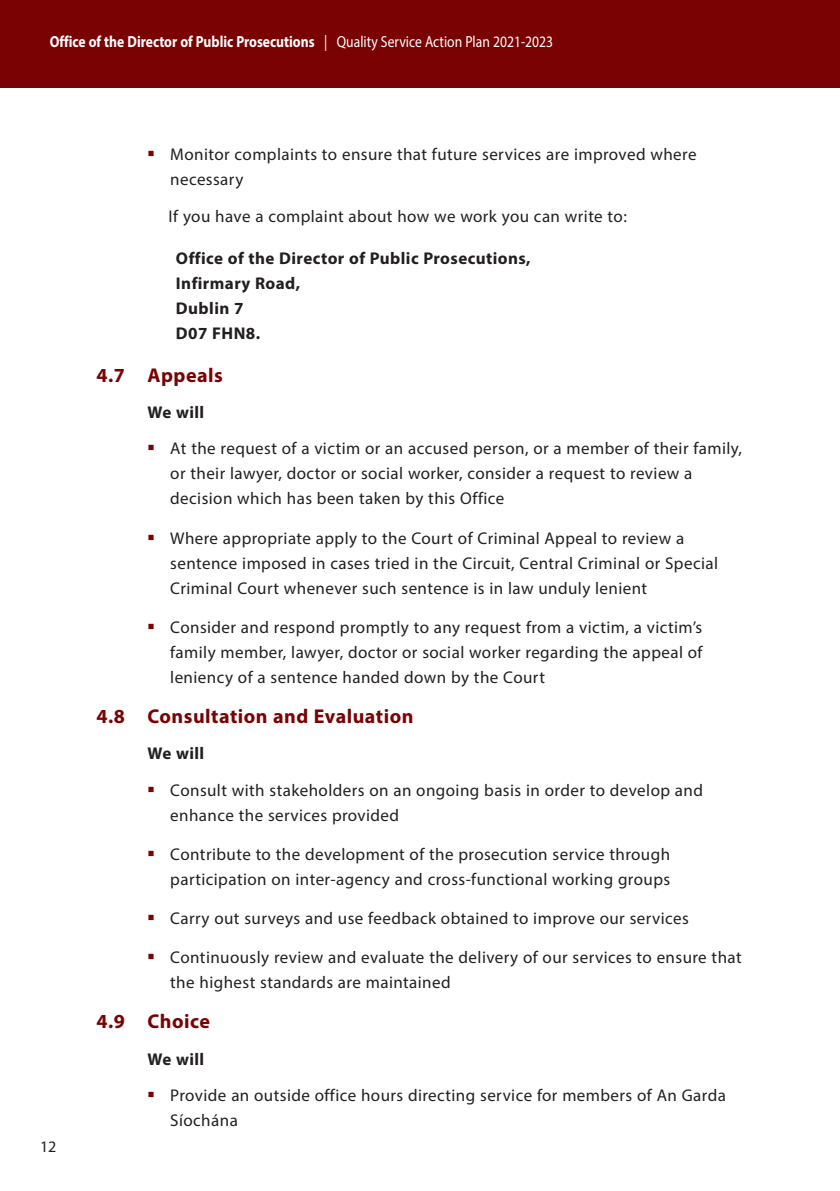
<style>
.page{position:relative;width:840px;height:1191px;background:#fff}
.page>*{position:absolute;margin:0;border:0;box-sizing:border-box;transform-origin:0 0}
.t1{font:700 20px "Myriad Pro";letter-spacing:.025em;color:#7a0203}
.t2{font:17px/25px "Myriad Pro";letter-spacing:.025em;color:#231f20}
.t3{font:700 17px/25px "Myriad Pro";letter-spacing:.025em;color:#231f20}
.t4{font:700 16px "Myriad Pro";color:#fff;scale:.85 1}
.t5{font:16px "Myriad Pro";color:#231f20}
.s1{font-weight:400}
.s2{font-family:"Minion Pro";font-size:18px;color:#7a0203}
</style>
<div class="page">
<div style="left:0;top:0;width:839px;height:88px;background:#7a0203"></div>
<p class="t4" style="left:50px;top:31px;width:593px">Office of the Director of Public Prosecutions <span class="s1">| Quality Service Action Plan 2021-2023</span></p>
<p class="t5" style="left:40px;top:1136px;width:18px">12</p>
<p class="t2" style="left:170px;top:142px;width:527px;text-indent:-23px"><span class="s2">■</span> Monitor complaints to ensure that future services are improved where necessary</p>
<p class="t2" style="left:168px;top:203px;width:459px">If you have a complaint about how we work you can write to:</p>
<p class="t3" style="left:176px;top:245px;width:356px">Office of the Director of Public Prosecutions,<br>Infirmary Road,<br>Dublin 7<br>D07 FHN8.</p>
<p class="t1" style="left:96px;top:362px;width:128px">4.7 Appeals</p>
<p class="t3" style="left:147px;top:399px;width:58px">We will</p>
<p class="t2" style="left:170px;top:436px;width:573px;text-indent:-23px"><span class="s2">■</span> At the request of a victim or an accused person, or a member of their family, or their lawyer, doctor or social worker, consider a request to review a decision which has been taken by this Office</p>
<p class="t2" style="left:170px;top:525px;width:549px;text-indent:-23px"><span class="s2">■</span> Where appropriate apply to the Court of Criminal Appeal to review a sentence imposed in cases tried in the Circuit, Central Criminal or Special<br>Criminal Court whenever such sentence is in law unduly lenient</p>
<p class="t2" style="left:170px;top:614px;width:533px;text-align:justify;text-indent:-23px"><span class="s2">■</span> Consider and respond promptly to any request from a victim, a victim’s family member, lawyer, doctor or social worker regarding the appeal of leniency of a sentence handed down by the Court</p>
<p class="t1" style="left:96px;top:703px;width:318px">4.8 Consultation and Evaluation</p>
<p class="t3" style="left:147px;top:740px;width:58px">We will</p>
<p class="t2" style="left:170px;top:777px;width:534px;text-indent:-23px"><span class="s2">■</span> Consult with stakeholders on an ongoing basis in order to develop and enhance the services provided</p>
<p class="t2" style="left:147px;top:841px;width:524px;text-align:right"><span class="s2">■</span> Contribute to the development of the prosecution service through participation on inter-agency and cross-functional working groups</p>
<p class="t2" style="left:147px;top:905px;width:542px"><span class="s2">■</span> Carry out surveys and use feedback obtained to improve our services</p>
<p class="t2" style="left:170px;top:944px;width:572px;text-indent:-23px"><span class="s2">■</span> Continuously review and evaluate the delivery of our services to ensure that the highest standards are maintained</p>
<p class="t1" style="left:96px;top:1008px;width:115px">4.9 Choice</p>
<p class="t3" style="left:147px;top:1046px;width:58px">We will</p>
<p class="t2" style="left:170px;top:1082px;width:557px;text-indent:-23px"><span class="s2">■</span> Provide an outside office hours directing service for members of An Garda<br>Síochána</p>
</div>
